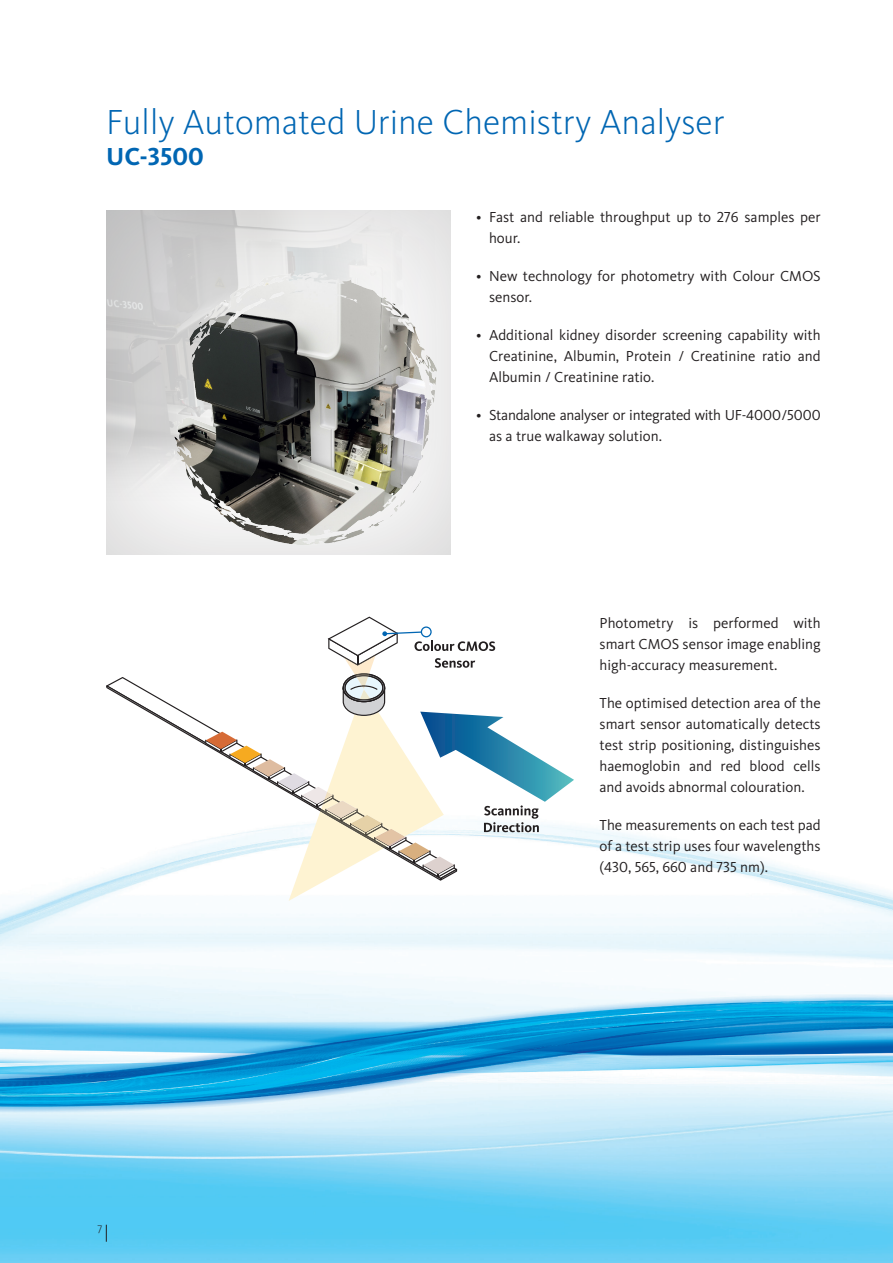
<style>
.page{position:relative;width:893px;height:1263px;background:#fff}
.page>*{position:absolute;margin:0;border:0;box-sizing:border-box;transform-origin:0 0}
.t1{font:300 36px "Kievit Pro";color:#0166b3}
.t2{font:700 25.5px "Kievit Pro";color:#0166b3}
.t3{font:15px/21px "Kievit Pro";color:#231f20;text-align:justify}
.t4{font:15px/21px "Kievit Pro";letter-spacing:-.02em;color:#231f20}
.t5{font:300 11.25px "Kievit Pro";color:#231f20}
</style>
<div class="page">
<img style="left:0;top:827px;width:893px;height:436px">
<svg style="left:106px;top:1225px;width:1px;height:17px"></svg>
<div style="left:105px;top:208px;width:348px;height:348px;background:#231f20;opacity:.2"></div>
<img style="left:106px;top:210px;width:338px;height:303px">
<img style="left:162px;top:271px;width:283px;height:274px">
<svg style="left:106px;top:685px;width:99px;height:196px"></svg>
<svg style="left:205px;top:617px;width:369px;height:283px"></svg>
<p class="t1" style="left:106px;top:100px;width:620px">Fully Automated Urine Chemistry Analyser</p>
<p class="t2" style="left:106px;top:141px;width:99px">UC-3500</p>
<p class="t3" style="left:489px;top:206px;width:333px;text-indent:-13px">• Fast and reliable throughput up to 276 samples per hour.</p>
<p class="t3" style="left:489px;top:265px;width:333px;text-indent:-13px">• New technology for photometry with Colour CMOS sensor.</p>
<p class="t3" style="left:489px;top:324px;width:333px;text-indent:-13px">• Additional kidney disorder screening capability with Creatinine, Albumin, Protein / Creatinine ratio and Albumin / Creatinine ratio.</p>
<p class="t4" style="left:489px;top:404px;width:333px;text-indent:-13px">• Standalone analyser or integrated with UF-4000/5000 as a true walkaway solution.</p>
<p class="t5" style="left:97px;top:1223px;width:6px">7</p>
<p class="t3" style="left:600px;top:612px;width:223px">Photometry is performed with smart CMOS sensor image enabling high-accuracy measurement.</p>
<p class="t3" style="left:600px;top:692px;width:223px">The optimised detection area of the smart sensor automatically detects test strip positioning, distinguishes haemoglobin and red blood cells and avoids abnormal colouration.</p>
<p class="t3" style="left:600px;top:814px;width:223px">The measurements on each test pad of a test strip uses four wavelengths (430, 565, 660 and 735 nm).</p>
</div>
